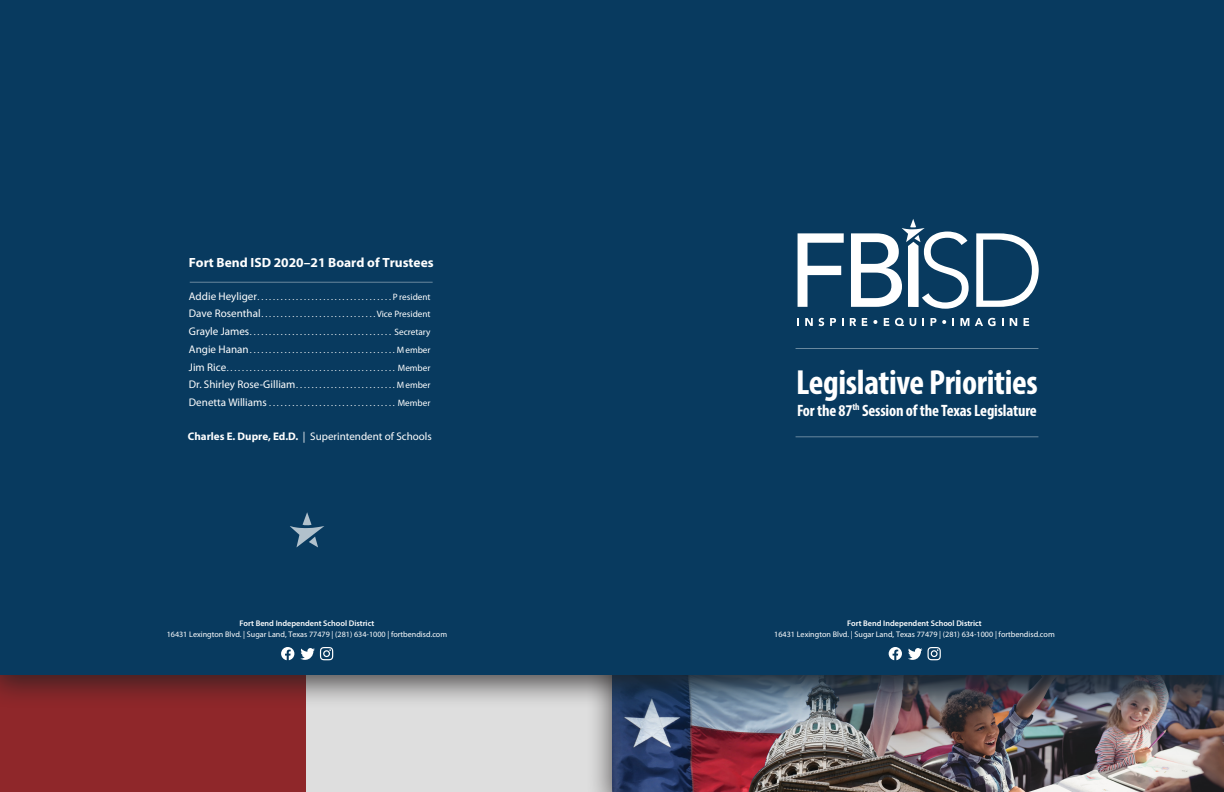
<style>
.page{position:relative;width:1224px;height:792px;background:#fff}
.page>*{position:absolute;margin:0;border:0;box-sizing:border-box;transform-origin:0 0}
.t1{font:700 condensed 35px "Myriad Pro";letter-spacing:-.01em;color:#fff}
.t2{font:700 condensed 16.5px "Myriad Pro";letter-spacing:-.01em;color:#fff}
.t3{font:700 13.4px "Myriad Pro";color:#fff}
.t4{font:11px "Myriad Pro";color:#fff}
.t5{font:9.2px/17.7px "Myriad Pro";color:#fff;text-align:justify}
.t6{font:600 8.2px "Myriad Pro";color:#fff}
.t7{font:8.1px "Myriad Pro";color:#fff}
.s1{font-size:11.1px}
.s2{font-weight:700}
</style>
<div class="page">
<div style="left:306px;top:396px;width:306px;height:396px;background:#dedede"></div>
<div style="left:0;top:117px;width:306px;height:675px;background:#8f272a"></div>
<img style="left:612px;top:709px;width:612px;height:83px">
<div style="left:0;top:0;width:1224px;height:709px;background:#231f20;opacity:.75"></div>
<div style="left:0;top:0;width:1223px;height:675px;background:#083a5f"></div>
<svg style="left:797px;top:318px;width:2px;height:8px"></svg>
<svg style="left:805px;top:318px;width:19px;height:8px"></svg>
<svg style="left:830px;top:318px;width:6px;height:8px"></svg>
<svg style="left:842px;top:318px;width:2px;height:8px"></svg>
<svg style="left:850px;top:318px;width:6px;height:8px"></svg>
<svg style="left:862px;top:318px;width:5px;height:8px"></svg>
<svg style="left:873px;top:320px;width:4px;height:4px"></svg>
<svg style="left:884px;top:318px;width:5px;height:8px"></svg>
<svg style="left:895px;top:318px;width:9px;height:8px"></svg>
<svg style="left:910px;top:318px;width:6px;height:8px"></svg>
<svg style="left:931px;top:318px;width:5px;height:8px"></svg>
<svg style="left:942px;top:320px;width:4px;height:4px"></svg>
<svg style="left:952px;top:318px;width:2px;height:8px"></svg>
<svg style="left:960px;top:318px;width:9px;height:8px"></svg>
<svg style="left:975px;top:318px;width:21px;height:8px"></svg>
<svg style="left:1010px;top:318px;width:7px;height:8px"></svg>
<svg style="left:1024px;top:318px;width:5px;height:8px"></svg>
<svg style="left:798px;top:233px;width:46px;height:74px"></svg>
<svg style="left:976px;top:233px;width:63px;height:74px"></svg>
<svg style="left:851px;top:219px;width:118px;height:90px"></svg>
<hr style="left:796px;top:348px;width:242px;height:1px;background:#fff">
<hr style="left:796px;top:436px;width:242px;height:1px;background:#fff">
<svg style="left:889px;top:647px;width:13px;height:13px"></svg>
<svg style="left:908px;top:647px;width:33px;height:13px"></svg>
<svg style="left:290px;top:512px;width:34px;height:35px"></svg>
<hr style="left:190px;top:282px;width:243px;height:1px;background:#fff">
<svg style="left:281px;top:647px;width:13px;height:13px"></svg>
<svg style="left:300px;top:647px;width:33px;height:13px"></svg>
<h3 class="t3" style="left:189px;top:254px;width:246px">Fort Bend ISD 2020–21 Board of Trustees</h3>
<p class="t5" style="left:189px;top:288px;width:243px"><span class="s1">Addie Heyliger</span>. . . . . . . . . . . . . . . . . . . . . . . . . . . . . . . . . . . P resident <span class="s1">Dave Rosenthal</span>. . . . . . . . . . . . . . . . . . . . . . . . . . . . . .Vice President <span class="s1">Grayle James</span>. . . . . . . . . . . . . . . . . . . . . . . . . . . . . . . . . . . . . Secretary <span class="s1">Angie Hanan</span>. . . . . . . . . . . . . . . . . . . . . . . . . . . . . . . . . . . . . . Member <span class="s1">Jim Rice</span>. . . . . . . . . . . . . . . . . . . . . . . . . . . . . . . . . . . . . . . . . . . . Member <span class="s1">Dr. Shirley Rose-Gilliam</span>. . . . . . . . . . . . . . . . . . . . . . . . . . Member <span class="s1">Denetta Williams</span> . . . . . . . . . . . . . . . . . . . . . . . . . . . . . . . . . Member</p>
<p class="t4" style="left:188px;top:430px;width:245px"><span class="s2">Charles E. Dupre, Ed.D.</span> | Superintendent of Schools</p>
<p class="t6" style="left:239px;top:618px;width:136px">Fort Bend Independent School District</p>
<p class="t7" style="left:167px;top:629px;width:282px">16431 Lexington Blvd. | Sugar Land, Texas 77479 | (281) 634-1000 | fortbendisd.com</p>
<p class="t1" style="left:796px;top:360px;width:243px">Legislative Priorities</p>
<p class="t2" style="left:797px;top:400px;width:241px">For the 87<sup>th</sup> Session of the Texas Legislature</p>
<p class="t6" style="left:847px;top:618px;width:136px">Fort Bend Independent School District</p>
<p class="t7" style="left:774px;top:629px;width:282px">16431 Lexington Blvd. | Sugar Land, Texas 77479 | (281) 634-1000 | fortbendisd.com</p>
</div>
